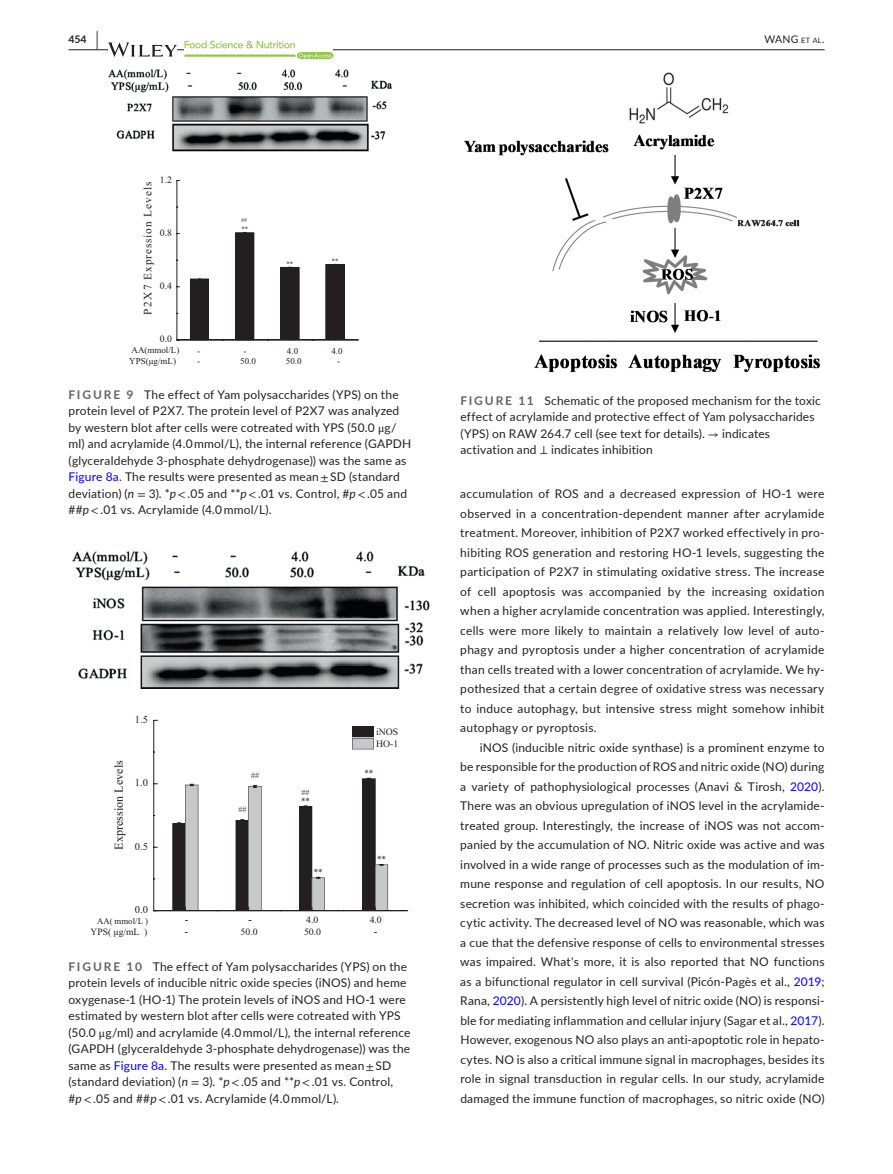
<style>
.page{position:relative;width:893px;height:1174px;background:#fff}
.page>*{position:absolute;margin:0;border:0;box-sizing:border-box;transform-origin:0 0}
.t1{font:12.15px "Times New Roman";letter-spacing:.005em;color:#231f20}
.t2{font:12px/19.5px "Lato";letter-spacing:.015em;color:#231f20}
.t3{font:11.25px "Times New Roman";letter-spacing:.095em;color:#231f20}
.t4{font:10.5px "Times New Roman";color:#231f20}
.t5{font:10.5px "Lato";color:#231f20}
.t6{font:700 10.5px "Lato";color:#231f20}
.t7{font:9.75px/12.1px "Times New Roman";letter-spacing:-.005em;color:#231f20}
.t8{font:9.6px "Times New Roman";letter-spacing:-.005em;color:#231f20}
.t9{font:9px "Times New Roman";color:#231f20}
.t10{font:8.85px "Times New Roman";letter-spacing:-.01em;color:#231f20}
.t11{font:7.95px "Times New Roman";color:#231f20}
.t12{font:6.6px "Times New Roman";color:#231f20}
.t13{font:5.85px "Times New Roman";color:#231f20}
.s1{font-size:19.5px}
.s2{font-size:7.35px}
.s3{font-weight:700;color:#636366}
.s4{font-family:"STIX"}
.s5{color:#00f}
.s6{font-style:italic}
</style>
<div class="page">
<hr style="left:68px;top:49px;width:756px;height:1px;background:#231f20">
<svg style="left:108px;top:42px;width:69px;height:15px"></svg>
<svg style="left:185px;top:40px;width:148px;height:19px"></svg>
<img style="left:108px;top:69px;width:285px;height:83px">
<div style="left:190px;top:279px;width:18px;height:61px;background:#231f20"></div>
<hr style="left:208px;top:279px;width:1px;height:61px;background:#231f20">
<div style="left:236px;top:233px;width:18px;height:107px;background:#231f20"></div>
<hr style="left:235px;top:233px;width:1px;height:107px;background:#231f20">
<div style="left:281px;top:267px;width:18px;height:73px;background:#231f20"></div>
<hr style="left:299px;top:267px;width:1px;height:73px;background:#231f20">
<div style="left:326px;top:265px;width:18px;height:75px;background:#231f20"></div>
<hr style="left:344px;top:265px;width:1px;height:75px;background:#231f20">
<svg style="left:236px;top:232px;width:18px;height:1px"></svg>
<svg style="left:326px;top:264px;width:18px;height:1px"></svg>
<hr style="left:177px;top:339px;width:181px;height:1px;background:#231f20">
<hr style="left:177px;top:180px;width:1px;height:160px;background:#231f20">
<img style="left:72px;top:551px;width:357px;height:138px">
<svg style="left:173px;top:784px;width:26px;height:126px;background:#949395"></svg>
<svg style="left:236px;top:785px;width:26px;height:125px;background:#919091"></svg>
<svg style="left:299px;top:805px;width:26px;height:105px"></svg>
<svg style="left:362px;top:778px;width:27px;height:132px"></svg>
<hr style="left:154px;top:910px;width:253px;height:1px;background:#231f20">
<hr style="left:153px;top:720px;width:1px;height:190px;background:#231f20">
<svg style="left:352px;top:726px;width:22px;height:23px"></svg>
<img style="left:464px;top:72px;width:357px;height:300px">
<p class="t6" style="left:68px;top:31px;width:31px">454 <span class="s1">|</span></p>
<p class="t5" style="left:764px;top:31px;width:61px">WANG <span class="s2">et al</span>.</p>
<p class="t7" style="left:160px;top:173px;width:14px">1.2</p>
<p class="t3" style="left:140px;top:314px;width:134px;rotate:-90deg">P2X7 Expression Levels</p>
<p class="t7" style="left:160px;top:226px;width:14px">0.8</p>
<p class="t7" style="left:160px;top:279px;width:14px">0.4</p>
<p class="t7" style="left:160px;top:332px;width:14px">0.0</p>
<p class="t13" style="left:241px;top:216px;width:7px">##</p>
<p class="t12" style="left:241px;top:224px;width:8px">**</p>
<p class="t12" style="left:287px;top:259px;width:8px">**</p>
<p class="t12" style="left:332px;top:256px;width:8px">**</p>
<p class="t9" style="left:132px;top:344px;width:49px">AA(mmol/L)</p>
<p class="t9" style="left:197px;top:345px;width:4px">-</p>
<p class="t9" style="left:243px;top:345px;width:4px">-</p>
<p class="t9" style="left:287px;top:345px;width:13px">4.0</p>
<p class="t9" style="left:331px;top:345px;width:13px">4.0</p>
<p class="t9" style="left:129px;top:355px;width:48px">YPS(μg/mL)</p>
<p class="t9" style="left:197px;top:355px;width:4px">-</p>
<p class="t9" style="left:240px;top:355px;width:17px">50.0</p>
<p class="t9" style="left:286px;top:355px;width:17px">50.0</p>
<p class="t9" style="left:337px;top:355px;width:4px">-</p>
<p class="t2" style="left:68px;top:386px;width:344px;line-height:16.5px"><span class="s3">FIGURE 9</span> The effect of Yam polysaccharides (YPS) on the protein level of P2X7. The protein level of P2X7 was analyzed by western blot after cells were cotreated with YPS (50.0 <span class="s4">μ</span>g/ ml) and acrylamide (4.0 mmol/L), the internal reference (GAPDH (glyceraldehyde 3-phosphate dehydrogenase)) was the same as <span class="s5">Figure 8a</span>. The results were presented as mean <span class="s4">±</span> SD (standard deviation) (<span class="s6">n</span> <span class="s4">=</span> 3). *<span class="s6">p</span><span class="s4">&lt;</span> .05 and **<span class="s6">p</span><span class="s4">&lt;</span> .01 vs. Control, #<span class="s6">p</span><span class="s4">&lt;</span> .05 and ##<span class="s6">p</span><span class="s4">&lt;</span> .01 vs. Acrylamide (4.0 mmol/L).</p>
<p class="t4" style="left:135px;top:712px;width:15px">1.5</p>
<p class="t1" style="left:111px;top:850px;width:91px;rotate:-90deg">Expression Levels</p>
<p class="t4" style="left:135px;top:775px;width:15px">1.0</p>
<p class="t4" style="left:135px;top:839px;width:15px">0.5</p>
<p class="t4" style="left:135px;top:902px;width:15px">0.0</p>
<p class="t11" style="left:251px;top:770px;width:9px">##</p>
<p class="t11" style="left:239px;top:804px;width:9px">##</p>
<p class="t11" style="left:302px;top:787px;width:9px">##</p>
<p class="t9" style="left:301px;top:795px;width:10px">**</p>
<p class="t9" style="left:314px;top:866px;width:10px">**</p>
<p class="t7" style="left:376px;top:725px;width:24px">iNOS<br>HO-1</p>
<p class="t9" style="left:364px;top:767px;width:10px">**</p>
<p class="t9" style="left:377px;top:853px;width:10px">**</p>
<p class="t10" style="left:97px;top:915px;width:53px">AA( mmol/L )</p>
<p class="t3" style="left:185px;top:911px;width:5px">-</p>
<p class="t3" style="left:248px;top:911px;width:5px">-</p>
<p class="t7" style="left:306px;top:913px;width:14px">4.0</p>
<p class="t7" style="left:370px;top:913px;width:14px">4.0</p>
<p class="t8" style="left:91px;top:925px;width:58px">YPS( μg/mL )</p>
<p class="t3" style="left:185px;top:924px;width:5px">-</p>
<p class="t7" style="left:241px;top:925px;width:19px">50.0</p>
<p class="t7" style="left:304px;top:925px;width:19px">50.0</p>
<p class="t3" style="left:374px;top:924px;width:5px">-</p>
<p class="t2" style="left:68px;top:957px;width:344px;line-height:16.5px"><span class="s3">FIGURE 10</span> The effect of Yam polysaccharides (YPS) on the protein levels of inducible nitric oxide species (iNOS) and heme oxygenase-1 (HO-1) The protein levels of iNOS and HO-1 were estimated by western blot after cells were cotreated with YPS (50.0 <span class="s4">μ</span>g/ml) and acrylamide (4.0 mmol/L), the internal reference (GAPDH (glyceraldehyde 3-phosphate dehydrogenase)) was the same as <span class="s5">Figure 8a</span>. The results were presented as mean <span class="s4">±</span> SD (standard deviation) (<span class="s6">n</span> <span class="s4">=</span> 3). *<span class="s6">p</span><span class="s4">&lt;</span> .05 and **<span class="s6">p</span><span class="s4">&lt;</span> .01 vs. Control, #<span class="s6">p</span><span class="s4">&lt;</span> .05 and ##<span class="s6">p</span><span class="s4">&lt;</span> .01 vs. Acrylamide (4.0 mmol/L).</p>
<p class="t2" style="left:460px;top:391px;width:362px;line-height:16.5px"><span class="s3">FIGURE 11</span> Schematic of the proposed mechanism for the toxic effect of acrylamide and protective effect of Yam polysaccharides (YPS) on RAW 264.7 cell (see text for details). <span class="s4">→</span> indicates activation and <span class="s4">⊥</span> indicates inhibition</p>
<p class="t2" style="left:460px;top:483px;width:366px;text-align:justify">accumulation of ROS and a decreased expression of HO-1 were observed in a concentration-dependent manner after acrylamide treatment. Moreover, inhibition of P2X7 worked effectively in pro&shy;hibiting ROS generation and restoring HO-1 levels, suggesting the participation of P2X7 in stimulating oxidative stress. The increase of cell apoptosis was accompanied by the increasing oxidation when a higher acrylamide concentration was applied. Interestingly, cells were more likely to maintain a relatively low level of auto&shy;phagy and pyroptosis under a higher concentration of acrylamide than cells treated with a lower concentration of acrylamide. We hy&shy;pothesized that a certain degree of oxidative stress was necessary to induce autophagy, but intensive stress might somehow inhibit autophagy or pyroptosis.</p>
<p class="t2" style="left:460px;top:737px;width:366px;text-align:justify;text-indent:20px">iNOS (inducible nitric oxide synthase) is a prominent enzyme to be responsible for the production of ROS and nitric oxide (NO) during a variety of pathophysiological processes (Anavi &amp; Tirosh, <span class="s5">2020</span>).<br>There was an obvious upregulation of iNOS level in the acrylamide&shy;treated group. Interestingly, the increase of iNOS was not accom&shy;panied by the accumulation of NO. Nitric oxide was active and was involved in a wide range of processes such as the modulation of im&shy;mune response and regulation of cell apoptosis. In our results, NO secretion was inhibited, which coincided with the results of phago&shy;cytic activity. The decreased level of NO was reasonable, which was a cue that the defensive response of cells to environmental stresses was impaired. What's more, it is also reported that NO functions as a bifunctional regulator in cell survival (Picón-Pagès et al., <span class="s5">2019</span>; Rana, <span class="s5">2020</span>). A persistently high level of nitric oxide (NO) is responsi&shy;ble for mediating inflammation and cellular injury (Sagar et al., <span class="s5">2017</span>).<br>However, exogenous NO also plays an anti-apoptotic role in hepato&shy;cytes. NO is also a critical immune signal in macrophages, besides its role in signal transduction in regular cells. In our study, acrylamide damaged the immune function of macrophages, so nitric oxide (NO)</p>
</div>
